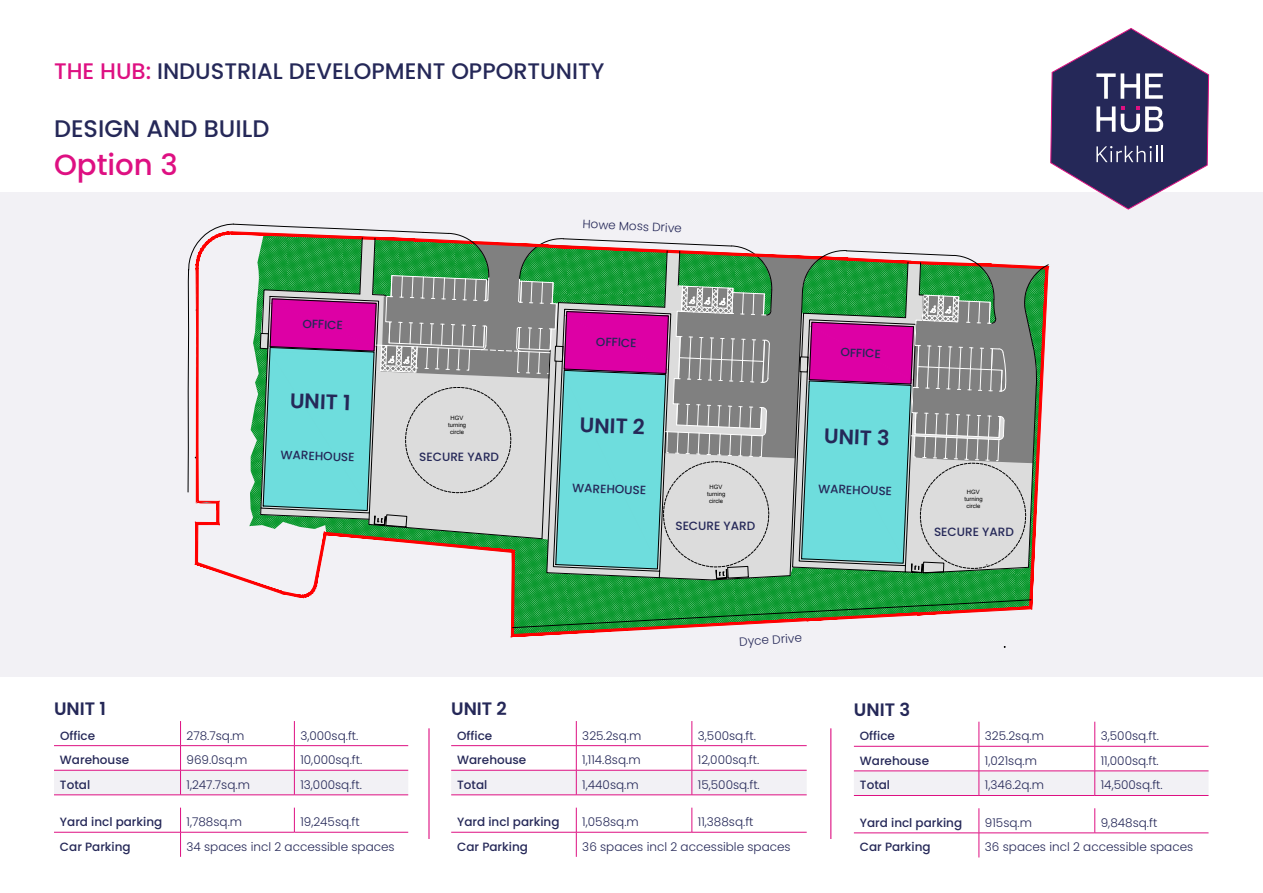
<style>
.page{position:relative;width:1263px;height:893px;background:#fff}
.page>*{position:absolute;margin:0;border:0;box-sizing:border-box;transform-origin:0 0}
.t1{font:500 29.25px "Poppins";color:#de1082}
.t2{font:500 24px "Poppins";color:#252858}
.t3{font:500 22.5px "Poppins";color:#252858}
.t4{font:600 21px "Poppins";color:#252858}
.t5{font:600 18px "Poppins";color:#252858}
.t6{font:300 12px "Poppins";color:#252858}
.t7{font:500 12px "Poppins";color:#252858}
.t8{font:5.85px/7.1px "Arial";color:#000;text-align:center}
.s1{color:#de1082}
</style>
<div class="page">
<svg style="left:451px;top:721px;width:356px;height:74px"></svg>
<hr style="left:451px;top:795px;width:125px;height:1px;background:#de1082">
<hr style="left:576px;top:795px;width:116px;height:1px;background:#de1082">
<hr style="left:692px;top:795px;width:115px;height:1px;background:#de1082">
<svg style="left:692px;top:808px;width:1px;height:24px"></svg>
<hr style="left:451px;top:832px;width:125px;height:1px;background:#de1082">
<hr style="left:576px;top:832px;width:116px;height:1px;background:#de1082">
<svg style="left:576px;top:808px;width:1px;height:49px"></svg>
<hr style="left:692px;top:832px;width:115px;height:1px;background:#de1082">
<div style="left:0;top:193px;width:1263px;height:484px;background:#f2f1f5"></div>
<svg style="left:188px;top:224px;width:861px;height:412px"></svg>
<hr style="left:428px;top:728px;width:2px;height:111px;background:#de1082">
<svg style="left:1050px;top:28px;width:159px;height:182px"></svg>
<hr style="left:830px;top:728px;width:1px;height:111px;background:#de1082">
<svg style="left:854px;top:722px;width:354px;height:73px"></svg>
<hr style="left:854px;top:795px;width:125px;height:1px;background:#de1082">
<hr style="left:979px;top:795px;width:116px;height:1px;background:#de1082">
<hr style="left:1095px;top:795px;width:113px;height:1px;background:#de1082">
<svg style="left:1094px;top:808px;width:1px;height:25px"></svg>
<hr style="left:854px;top:833px;width:125px;height:1px;background:#de1082">
<hr style="left:979px;top:833px;width:116px;height:1px;background:#de1082">
<svg style="left:979px;top:808px;width:1px;height:49px"></svg>
<hr style="left:1095px;top:833px;width:113px;height:1px;background:#de1082">
<svg style="left:54px;top:721px;width:354px;height:74px"></svg>
<hr style="left:54px;top:795px;width:127px;height:1px;background:#de1082">
<hr style="left:181px;top:795px;width:113px;height:1px;background:#de1082">
<hr style="left:294px;top:795px;width:114px;height:1px;background:#de1082">
<svg style="left:294px;top:808px;width:1px;height:24px"></svg>
<hr style="left:54px;top:832px;width:127px;height:1px;background:#de1082">
<hr style="left:181px;top:832px;width:113px;height:1px;background:#de1082">
<svg style="left:180px;top:808px;width:1px;height:49px"></svg>
<hr style="left:294px;top:832px;width:114px;height:1px;background:#de1082">
<h3 class="t3" style="left:54px;top:58px;width:552px"><span class="s1">THE HUB:</span> INDUSTRIAL DEVELOPMENT OPPORTUNITY</h3>
<h2 class="t2" style="left:54px;top:115px;width:217px">DESIGN AND BUILD</h2>
<h1 class="t1" style="left:54px;top:148px;width:125px">Option 3</h1>
<p class="t7" style="left:303px;top:317px;width:42px;rotate:2deg">OFFICE</p>
<h3 class="t4" style="left:290px;top:388px;width:62px;rotate:2deg">UNIT 1</h3>
<p class="t7" style="left:281px;top:448px;width:75px;rotate:2deg">WAREHOUSE</p>
<p class="t8" style="left:448px;top:414px;width:19px">HGV turning circle</p>
<p class="t7" style="left:419px;top:450px;width:81px">SECURE YARD</p>
<p class="t6" style="left:583px;top:216px;width:101px;rotate:3deg">Howe Moss Drive</p>
<p class="t7" style="left:596px;top:335px;width:42px;rotate:2deg">OFFICE</p>
<h3 class="t4" style="left:580px;top:412px;width:67px;rotate:2deg">UNIT 2</h3>
<p class="t7" style="left:572px;top:481px;width:75px;rotate:2deg">WAREHOUSE</p>
<p class="t7" style="left:841px;top:345px;width:42px;rotate:2deg">OFFICE</p>
<h3 class="t4" style="left:824px;top:424px;width:67px;rotate:2deg">UNIT 3</h3>
<p class="t7" style="left:818px;top:481px;width:75px;rotate:2deg">WAREHOUSE</p>
<p class="t8" style="left:707px;top:483px;width:19px">HGV turning circle</p>
<p class="t8" style="left:965px;top:488px;width:19px">HGV turning circle</p>
<p class="t7" style="left:675px;top:519px;width:81px">SECURE YARD</p>
<p class="t7" style="left:934px;top:524px;width:81px">SECURE YARD</p>
<h3 class="t5" style="left:54px;top:698px;width:53px">UNIT 1</h3>
<p class="t7" style="left:60px;top:728px;width:37px">Office</p>
<p class="t6" style="left:187px;top:728px;width:59px">278.7sq.m</p>
<p class="t6" style="left:300px;top:728px;width:60px">3,000sq.ft.</p>
<p class="t7" style="left:60px;top:753px;width:71px">Warehouse</p>
<p class="t6" style="left:187px;top:753px;width:62px">969.0sq.m</p>
<p class="t6" style="left:300px;top:753px;width:63px">10,000sq.ft.</p>
<p class="t7" style="left:60px;top:778px;width:32px">Total</p>
<p class="t6" style="left:186px;top:778px;width:65px">1,247.7sq.m</p>
<p class="t6" style="left:300px;top:778px;width:63px">13,000sq.ft.</p>
<p class="t7" style="left:60px;top:815px;width:104px">Yard incl parking</p>
<p class="t6" style="left:186px;top:815px;width:57px">1,788sq.m</p>
<p class="t6" style="left:300px;top:815px;width:61px">19,245sq.ft</p>
<p class="t7" style="left:60px;top:840px;width:72px">Car Parking</p>
<p class="t6" style="left:186px;top:840px;width:210px">34 spaces incl 2 accessible spaces</p>
<p class="t6" style="left:739px;top:635px;width:64px;rotate:-4deg">Dyce Drive</p>
<h3 class="t5" style="left:451px;top:698px;width:57px">UNIT 2</h3>
<p class="t7" style="left:457px;top:728px;width:37px">Office</p>
<p class="t6" style="left:582px;top:728px;width:61px">325.2sq.m</p>
<p class="t6" style="left:698px;top:728px;width:60px">3,500sq.ft.</p>
<p class="t7" style="left:457px;top:753px;width:71px">Warehouse</p>
<p class="t6" style="left:582px;top:753px;width:60px">1,114.8sq.m</p>
<p class="t6" style="left:698px;top:753px;width:63px">12,000sq.ft.</p>
<p class="t7" style="left:457px;top:778px;width:32px">Total</p>
<p class="t6" style="left:582px;top:778px;width:58px">1,440sq.m</p>
<p class="t6" style="left:698px;top:778px;width:63px">15,500sq.ft.</p>
<p class="t7" style="left:457px;top:815px;width:104px">Yard incl parking</p>
<p class="t6" style="left:582px;top:815px;width:58px">1,058sq.m</p>
<p class="t6" style="left:698px;top:815px;width:57px">11,388sq.ft</p>
<p class="t7" style="left:457px;top:840px;width:72px">Car Parking</p>
<p class="t6" style="left:582px;top:840px;width:210px">36 spaces incl 2 accessible spaces</p>
<h3 class="t5" style="left:854px;top:699px;width:58px">UNIT 3</h3>
<p class="t7" style="left:860px;top:729px;width:37px">Office</p>
<p class="t6" style="left:985px;top:729px;width:61px">325.2sq.m</p>
<p class="t6" style="left:1101px;top:729px;width:60px">3,500sq.ft.</p>
<p class="t7" style="left:860px;top:754px;width:71px">Warehouse</p>
<p class="t6" style="left:985px;top:754px;width:54px">1,021sq.m</p>
<p class="t6" style="left:1101px;top:754px;width:60px">11,000sq.ft.</p>
<p class="t7" style="left:860px;top:778px;width:32px">Total</p>
<p class="t6" style="left:985px;top:778px;width:61px">1,346.2q.m</p>
<p class="t6" style="left:1101px;top:778px;width:63px">14,500sq.ft.</p>
<p class="t7" style="left:860px;top:816px;width:104px">Yard incl parking</p>
<p class="t6" style="left:985px;top:816px;width:49px">915sq.m</p>
<p class="t6" style="left:1101px;top:816px;width:58px">9,848sq.ft</p>
<p class="t7" style="left:860px;top:840px;width:72px">Car Parking</p>
<p class="t6" style="left:985px;top:840px;width:210px">36 spaces incl 2 accessible spaces</p>
</div>
